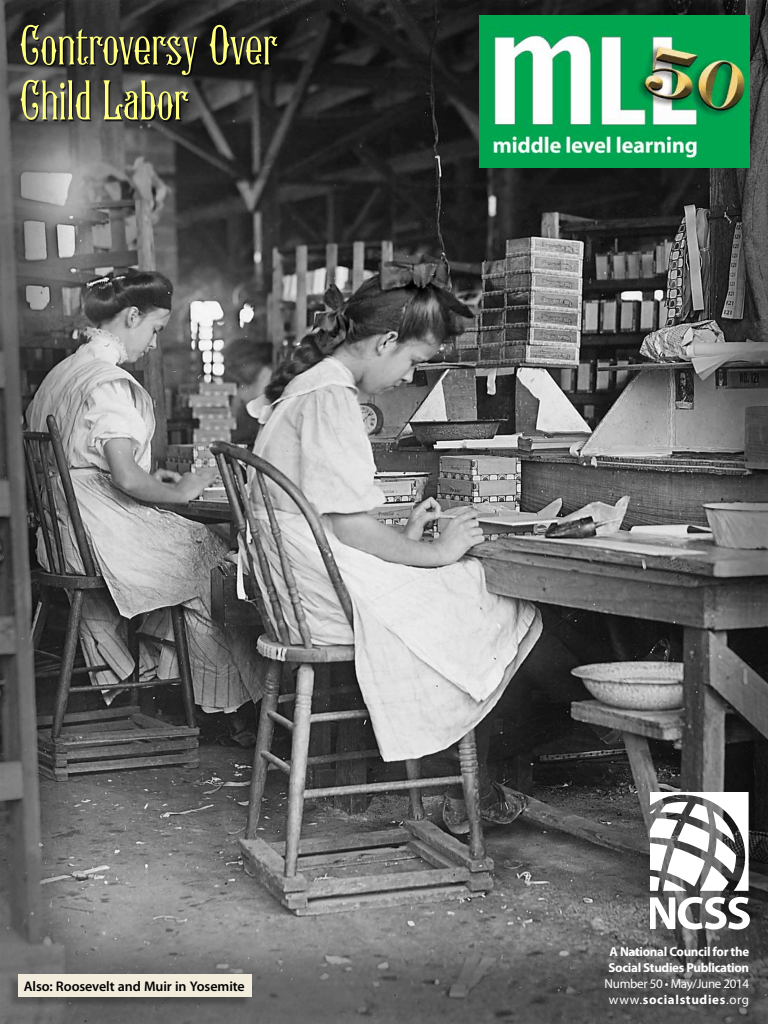
<style>
.page{position:relative;width:768px;height:1024px;background:#fff}
.page>*{position:absolute;margin:0;border:0;box-sizing:border-box;transform-origin:0 0}
.t1{font:58px/55px "Seminary Normal";letter-spacing:-.01em;color:#ffff80}
.t2{font:600 14px "Myriad Pro";letter-spacing:-.01em;color:#000}
.t3{font:700 13px/16px "Myriad Pro";letter-spacing:-.025em;color:#fff}
.t4{font:13px/16px "Myriad Pro";letter-spacing:-.025em;color:#fff;text-align:center}
.s1{font-weight:700}
</style>
<div class="page">
<img style="left:0;top:0;width:768px;height:1024px">
<svg style="left:650px;top:793px;width:99px;height:98px"></svg>
<svg style="left:650px;top:897px;width:100px;height:33px"></svg>
<div style="left:7px;top:976px;width:244px;height:33px;background:#000;opacity:.27"></div>
<div style="left:18px;top:974px;width:233px;height:22px;background:#f2ecdd"></div>
<div style="left:22px;top:27px;width:257px;height:95px;background:#000;opacity:.75"></div>
<img style="left:479px;top:15px;width:271px;height:152px">
<h1 class="t1" style="left:19px;top:20px;width:260px">Controversy Over<br>Child Labor</h1>
<p class="t2" style="left:24px;top:977px;width:222px">Also: Roosevelt and Muir in Yosemite</p>
<p class="t3" style="left:608px;top:944px;width:142px">A National Council for the<br>Social Studies Publication</p>
<p class="t4" style="left:605px;top:976px;width:146px">Number 50 • May/June 2014 www.<span class="s1">socialstudies</span>.org</p>
</div>
